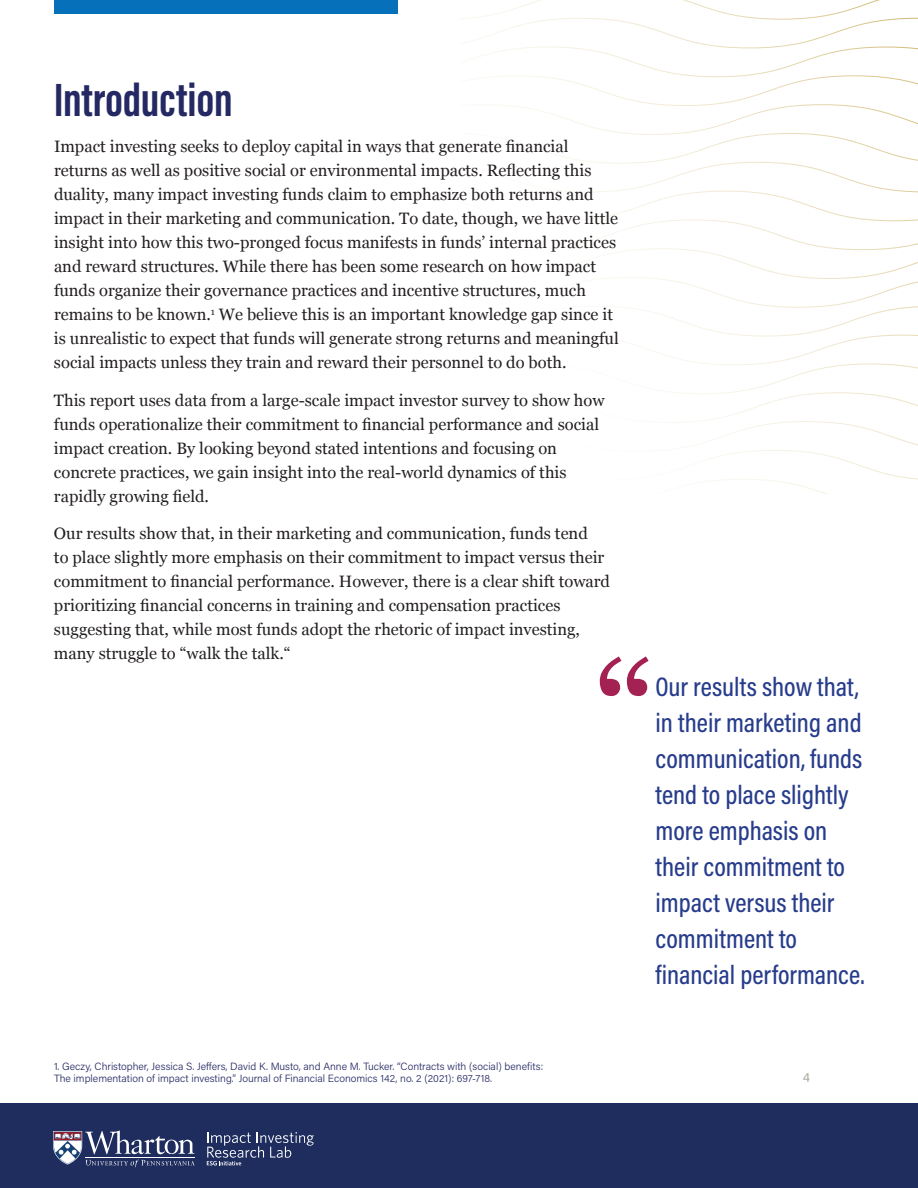
<style>
.page{position:relative;width:918px;height:1188px;background:#fff}
.page>*{position:absolute;margin:0;border:0;box-sizing:border-box;transform-origin:0 0}
.t1{font:150px "Georgia";color:#a42154}
.t2{font:48px "Acumin Variable Concept";color:#252963}
.t3{font:500 27px/36px "Acumin Pro Cond";color:#273c8b}
.t4{font:16.5px/24px "Georgia";color:#231f20}
.t5{font:13.5px "Acumin Pro";color:#a8aea1}
.t6{font:300 10.5px/12.6px "Acumin Pro";color:#252963}
</style>
<div class="page">
<svg style="left:459px;top:0;width:459px;height:494px"></svg>
<div style="left:0;top:1104px;width:918px;height:84px;background:#1e2d5e"></div>
<div style="left:54px;top:0;width:343px;height:14px;background:#0671ba"></div>
<svg style="left:53px;top:1130px;width:142px;height:37px"></svg>
<svg style="left:207px;top:1132px;width:107px;height:34px"></svg>
<h2 class="t2" style="left:54px;top:67px;width:180px">Introduction</h2>
<p class="t4" style="left:54px;top:134px;width:566px">Impact investing seeks to deploy capital in ways that generate financial returns as well as positive social or environmental impacts. Reflecting this duality, many impact investing funds claim to emphasize both returns and impact in their marketing and communication. To date, though, we have little insight into how this two-pronged focus manifests in funds’ internal practices and reward structures. While there has been some research on how impact funds organize their governance practices and incentive structures, much remains to be known.<sup>1</sup> We believe this is an important knowledge gap since it is unrealistic to expect that funds will generate strong returns and meaningful social impacts unless they train and reward their personnel to do both.</p>
<p class="t4" style="left:54px;top:387px;width:552px">This report uses data from a large-scale impact investor survey to show how funds operationalize their commitment to financial performance and social impact creation. By looking beyond stated intentions and focusing on concrete practices, we gain insight into the real-world dynamics of this rapidly growing field.</p>
<p class="t4" style="left:54px;top:521px;width:558px">Our results show that, in their marketing and communication, funds tend<br>to place slightly more emphasis on their commitment to impact versus their commitment to financial performance. However, there is a clear shift toward prioritizing financial concerns in training and compensation practices suggesting that, while most funds adopt the rhetoric of impact investing, many struggle to “walk the talk.“</p>
<h1 class="t1" style="left:594px;top:607px;width:63px">“</h1>
<h3 class="t3" style="left:656px;top:668px;width:211px">Our results show that, in their marketing and communication, funds tend to place slightly more emphasis on their commitment to impact versus their commitment to financial performance.</h3>
<p class="t6" style="left:54px;top:1059px;width:491px">1. Geczy, Christopher, Jessica S. Jeffers, David K. Musto, and Anne M. Tucker. “Contracts with (social) benefits:<br>The implementation of impact investing.” Journal of Financial Economics 142, no. 2 (2021): 697-718.</p>
<p class="t5" style="left:803px;top:1067px;width:9px">4</p>
</div>
